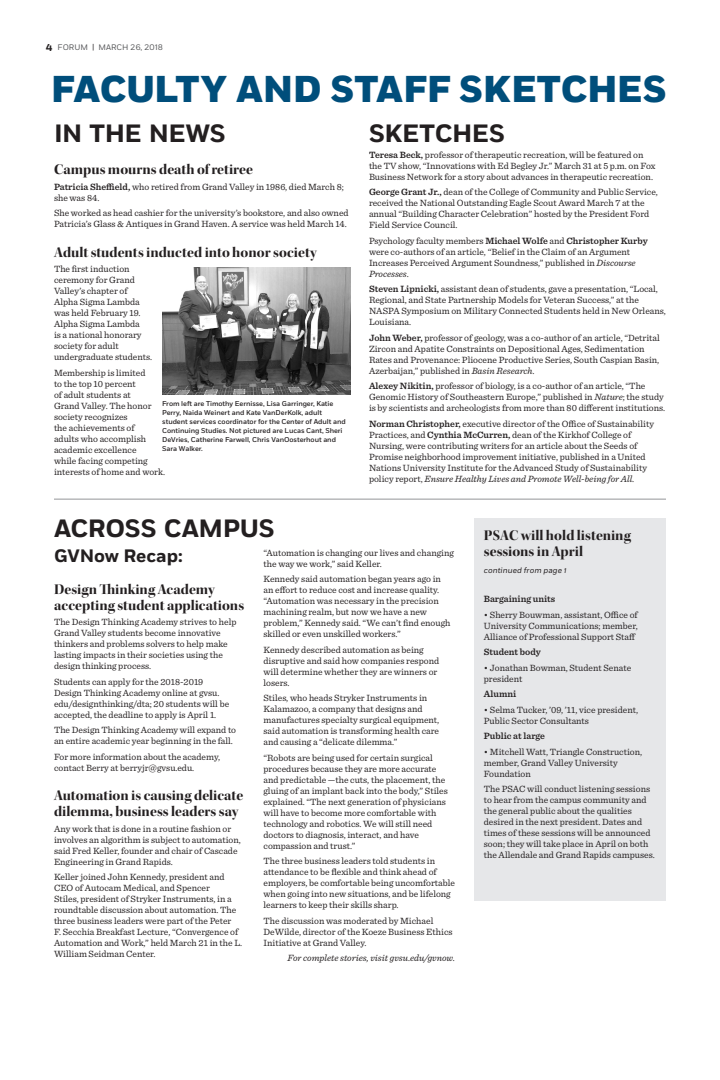
<style>
.page{position:relative;width:720px;height:1080px;background:#fff}
.page>*{position:absolute;margin:0;border:0;box-sizing:border-box;transform-origin:0 0}
.t1{font:800 37.3px "Fort";color:#004e7b}
.section_headline{font:700 25px "Fort";letter-spacing:-.015em;color:#231f20}
.body_copy{font:700 25px "Fort";letter-spacing:-.01em;color:#231f20}
.story_headline{font:700 18px "Fort";letter-spacing:-.005em;color:#231f20}
.story_headline-2{font:15px/16px "Kepler Std Bold Disp";letter-spacing:.005em;color:#231f20}
.body_copy-2{font:9.5px/11px "Sentinel";color:#231f20}
.body_copy-3{font:italic 9.5px "Sentinel";color:#231f20}
.body_copy-4{font:600 9.5px "Sentinel";color:#231f20}
.story_headline-3{font:600 9.5px "Sentinel";color:#231f20}
.t2{font:8px "Fort";color:#57585a}
.story_continue_left{font:italic 8px "Fort";letter-spacing:.005em;color:#231f20}
.photo_caption{font:500 7px/9px "Fort";letter-spacing:-.01em;color:#231f20}
.s1{font-weight:700;font-size:10px;color:#231f20}
.s2{color:#231f20}
.s3{font-weight:600}
.s4{font-style:italic}
</style>
<div class="page">
<hr style="left:54px;top:499px;width:612px;height:1px;background:#939598">
<div style="left:474px;top:518px;width:192px;height:383px;background:#e6e7e9"></div>
<img style="left:162px;top:267px;width:189px;height:127px">
<p class="t2" style="left:46px;top:43px;width:119px"><span class="s1">4</span> FORUM <span class="s2">|</span> MARCH 26, 2018</p>
<p class="t1" style="left:51px;top:66px;width:617px">FACULTY AND STAFF SKETCHES</p>
<p class="section_headline" style="left:54px;top:118px;width:173px">IN THE NEWS</p>
<p class="story_headline-2" style="left:54px;top:162px;width:200px">Campus mourns death of retiree</p>
<p class="body_copy-2" style="left:54px;top:181px;width:291px"><span class="s3">Patricia Sheffield,</span> who retired from Grand Valley in 1986, died March 8; she was 84.</p>
<p class="body_copy-2" style="left:54px;top:207px;width:296px">She worked as head cashier for the university’s bookstore, and also owned<br>Patricia’s Glass &amp; Antiques in Grand Haven. A service was held March 14.</p>
<p class="story_headline-2" style="left:54px;top:244px;width:264px">Adult students inducted into honor society</p>
<p class="body_copy-2" style="left:54px;top:263px;width:100px">The first induction ceremony for Grand<br>Valley’s chapter of<br>Alpha Sigma Lambda was held February 19.<br>Alpha Sigma Lambda<br>is a national honorary society for adult undergraduate students.</p>
<p class="body_copy-2" style="left:54px;top:367px;width:113px">Membership is limited<br>to the top 10 percent<br>of adult students at<br>Grand Valley. The honor society recognizes<br>the achievements of<br>adults who accomplish academic excellence<br>while facing competing interests of home and work.</p>
<p class="photo_caption" style="left:162px;top:399px;width:185px">From left are Timothy Eernisse, Lisa Garringer, Katie Perry, Naida Weinert and Kate VanDerKolk, adult student services coordinator for the Center of Adult and Continuing Studies. Not pictured are Lucas Cant, Sheri DeVries, Catherine Farwell, Chris VanOosterhout and Sara Walker.</p>
<p class="body_copy" style="left:369px;top:118px;width:138px">SKETCHES</p>
<p class="body_copy-2" style="left:369px;top:148px;width:288px"><span class="s3">Teresa Beck,</span> professor of therapeutic recreation, will be featured on the TV show, “Innovations with Ed Begley Jr.” March 31 at 5 p.m. on Fox<br>Business Network for a story about advances in therapeutic recreation.</p>
<p class="body_copy-2" style="left:369px;top:186px;width:290px"><span class="s3">George Grant Jr.,</span> dean of the College of Community and Public Service, received the National Outstanding Eagle Scout Award March 7 at the annual “Building Character Celebration” hosted by the President Ford Field Service Council.</p>
<p class="body_copy-2" style="left:369px;top:234px;width:280px">Psychology faculty members <span class="s3">Michael Wolfe</span> and <span class="s3">Christopher Kurby </span>were co-authors of an article, “Belief in the Claim of an Argument Increases Perceived Argument Soundness,” published in <span class="s4">Discourse Processes</span>.</p>
<p class="body_copy-2" style="left:369px;top:283px;width:298px"><span class="s3">Steven Lipnicki,</span> assistant dean of students, gave a presentation, “Local, Regional, and State Partnership Models for Veteran Success,” at the NASPA Symposium on Military Connected Students held in New Orleans, Louisiana.</p>
<p class="body_copy-2" style="left:369px;top:331px;width:292px"><span class="s3">John Weber,</span> professor of geology, was a co-author of an article, “Detrital Zircon and Apatite Constraints on Depositional Ages, Sedimentation Rates and Provenance: Pliocene Productive Series, South Caspian Basin, Azerbaijan,” published in <span class="s4">Basin Research</span>.</p>
<p class="body_copy-2" style="left:369px;top:380px;width:298px"><span class="s3">Alexey Nikitin,</span> professor of biology, is a co-author of an article, “The<br>Genomic History of Southeastern Europe,” published in <span class="s4">Nature</span>; the study is by scientists and archeologists from more than 80 different institutions.</p>
<p class="body_copy-2" style="left:369px;top:417px;width:286px"><span class="s3">Norman Christopher,</span> executive director of the Office of Sustainability Practices, and <span class="s3">Cynthia McCurren,</span> dean of the Kirkhof College of Nursing, were contributing writers for an article about the Seeds of Promise neighborhood improvement initiative, published in a United Nations University Institute for the Advanced Study of Sustainability policy report, <span class="s4">Ensure Healthy Lives and Promote Well-being for All</span>.</p>
<p class="section_headline" style="left:54px;top:513px;width:222px">ACROSS CAMPUS</p>
<p class="story_headline" style="left:54px;top:545px;width:130px">GVNow Recap:</p>
<p class="story_headline-2" style="left:54px;top:581px;width:192px">Design Thinking Academy accepting student applications</p>
<p class="body_copy-2" style="left:54px;top:616px;width:184px">The Design Thinking Academy strives to help Grand Valley students become innovative thinkers and problems solvers to help make lasting impacts in their societies using the design thinking process.</p>
<p class="body_copy-2" style="left:54px;top:676px;width:177px">Students can apply for the 2018-2019<br>Design Thinking Academy online at gvsu. edu/designthinking/dta; 20 students will be accepted, the deadline to apply is April 1.</p>
<p class="body_copy-2" style="left:54px;top:724px;width:184px">The Design Thinking Academy will expand to an entire academic year beginning in the fall.</p>
<p class="body_copy-2" style="left:54px;top:751px;width:168px">For more information about the academy, contact Berry at berryjr@gvsu.edu.</p>
<p class="story_headline-2" style="left:54px;top:788px;width:191px">Automation is causing delicate dilemma, business leaders say</p>
<p class="body_copy-2" style="left:54px;top:823px;width:188px">Any work that is done in a routine fashion or involves an algorithm is subject to automation, said Fred Keller, founder and chair of Cascade Engineering in Grand Rapids.</p>
<p class="body_copy-2" style="left:54px;top:871px;width:190px">Keller joined John Kennedy, president and CEO of Autocam Medical, and Spencer<br>Stiles, president of Stryker Instruments, in a roundtable discussion about automation. The three business leaders were part of the Peter<br>F. Secchia Breakfast Lecture, “Convergence of Automation and Work,” held March 21 in the L.<br>William Seidman Center.</p>
<p class="body_copy-2" style="left:264px;top:547px;width:192px">“Automation is changing our lives and changing the way we work,” said Keller.</p>
<p class="body_copy-2" style="left:264px;top:573px;width:188px">Kennedy said automation began years ago in an effort to reduce cost and increase quality. “Automation was necessary in the precision machining realm, but now we have a new problem,” Kennedy said. “We can’t find enough skilled or even unskilled workers.”</p>
<p class="body_copy-2" style="left:264px;top:644px;width:177px">Kennedy described automation as being disruptive and said how companies respond will determine whether they are winners or losers.</p>
<p class="body_copy-2" style="left:264px;top:692px;width:177px">Stiles, who heads Stryker Instruments in Kalamazoo, a company that designs and manufactures specialty surgical equipment, said automation is transforming health care and causing a “delicate dilemma.”</p>
<p class="body_copy-2" style="left:264px;top:752px;width:186px">“Robots are being used for certain surgical procedures because they are more accurate and predictable —the cuts, the placement, the gluing of an implant back into the body,” Stiles explained. “The next generation of physicians will have to become more comfortable with technology and robotics. We will still need doctors to diagnosis, interact, and have compassion and trust.”</p>
<p class="body_copy-2" style="left:264px;top:855px;width:193px">The three business leaders told students in attendance to be flexible and think ahead of employers, be comfortable being uncomfortable when going into new situations, and be lifelong learners to keep their skills sharp.</p>
<p class="body_copy-2" style="left:264px;top:915px;width:191px">The discussion was moderated by Michael<br>DeWilde, director of the Koeze Business Ethics<br>Initiative at Grand Valley.</p>
<p class="body_copy-3" style="left:288px;top:951px;width:169px">For complete stories, visit gvsu.edu/gvnow.</p>
<p class="story_headline-2" style="left:484px;top:527px;width:149px">PSAC will hold listening sessions in April</p>
<p class="story_headline-3" style="left:484px;top:592px;width:73px">Bargaining units</p>
<p class="body_copy-2" style="left:484px;top:608px;width:155px;text-align:justify">• Sherry Bouwman, assistant, Office of University Communications; member, Alliance of Professional Support Staff</p>
<p class="body_copy-4" style="left:484px;top:645px;width:59px">Student body</p>
<p class="body_copy-2" style="left:484px;top:661px;width:149px">• Jonathan Bowman, Student Senate president</p>
<p class="body_copy-4" style="left:484px;top:687px;width:34px">Alumni</p>
<p class="body_copy-2" style="left:484px;top:703px;width:156px">• Selma Tucker, ’09, ’11, vice president,<br>Public Sector Consultants</p>
<p class="body_copy-4" style="left:484px;top:729px;width:63px">Public at large</p>
<p class="body_copy-2" style="left:484px;top:745px;width:160px">• Mitchell Watt, Triangle Construction, member, Grand Valley University<br>Foundation</p>
<p class="body_copy-2" style="left:484px;top:783px;width:172px">The PSAC will conduct listening sessions to hear from the campus community and the general public about the qualities desired in the next president. Dates and times of these sessions will be announced soon; they will take place in April on both the Allendale and Grand Rapids campuses.</p>
<p class="story_continue_left" style="left:484px;top:565px;width:84px">continued from page 1</p>
</div>
